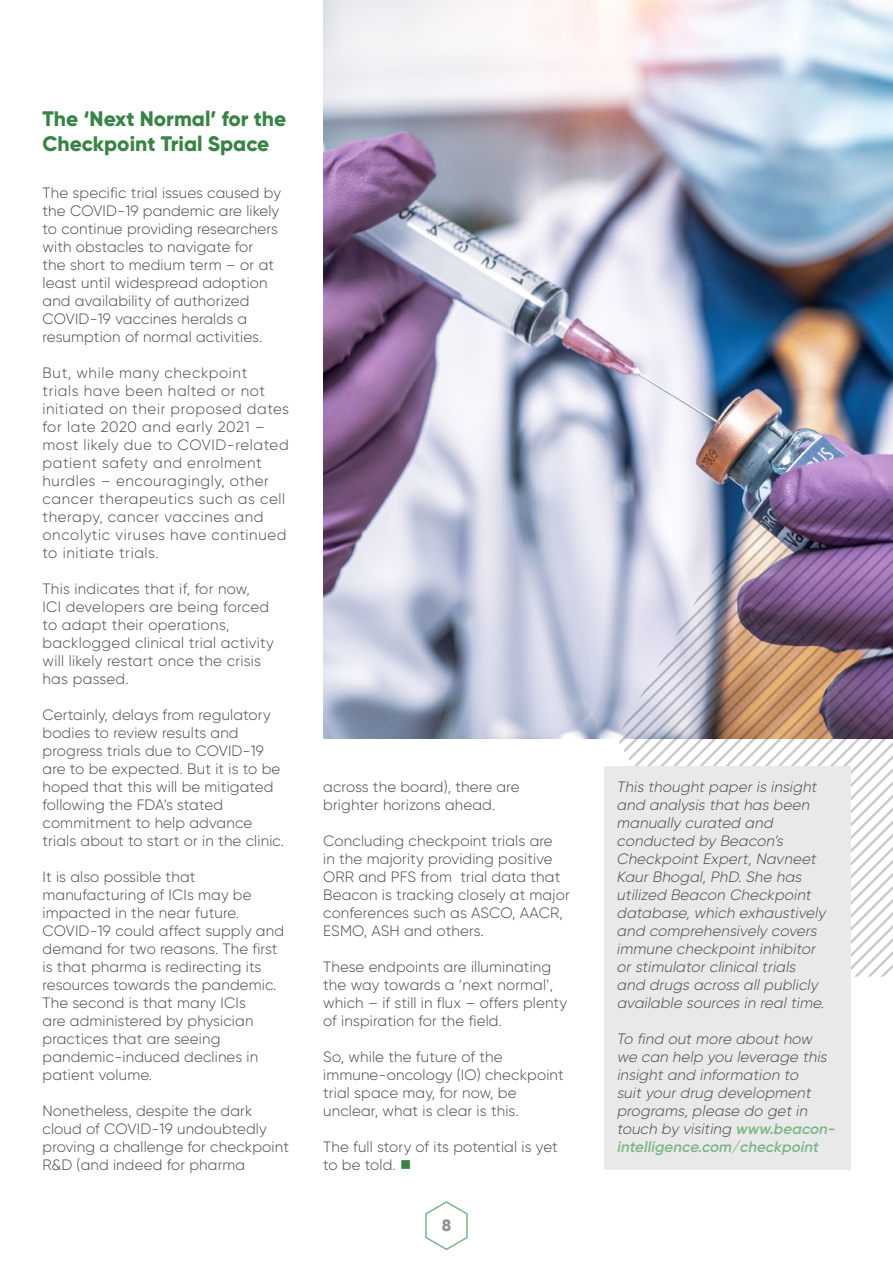
<style>
.page{position:relative;width:893px;height:1263px;background:#fff}
.page>*{position:absolute;margin:0;border:0;box-sizing:border-box;transform-origin:0 0}
.t1{font:800 21px/25.2px "Gilroy";color:#388345}
.t2{font:800 16.5px "Gilroy";color:#929292}
.t3{font:300 15px/18px "Gilroy";letter-spacing:.01em;color:#4a4a49}
.t4{font:italic 300 15px/18px "Gilroy";color:#4a4a49}
.t5{font:300 15px/18px "Gilroy";letter-spacing:.04em;color:#4a4a49}
.s1{color:#388345}
.s2{font-weight:600;color:#7bb687}
</style>
<div class="page">
<hr style="left:892px;top:0;width:1px;height:1263px;background:#929292">
<img style="left:323px;top:0;width:570px;height:738px">
<img style="left:617px;top:499px;width:276px;height:478px">
<div style="left:604px;top:766px;width:246px;height:404px;background:#e9e9e9"></div>
<svg style="left:425px;top:1201px;width:43px;height:50px"></svg>
<h1 class="t1" style="left:43px;top:106px;width:245px">The ‘Next Normal’ for the<br>Checkpoint Trial Space</h1>
<p class="t3" style="left:43px;top:184px;width:240px">The specific trial issues caused by the COVID-19 pandemic are likely to continue providing researchers with obstacles to navigate for<br>the short to medium term – or at least until widespread adoption and availability of authorized<br>COVID-19 vaccines heralds a resumption of normal activities.</p>
<p class="t5" style="left:43px;top:364px;width:248px">But, while many checkpoint<br>trials have been halted or not initiated on their proposed dates for late 2020 and early 2021 – most likely due to COVID-related patient safety and enrolment hurdles – encouragingly, other cancer therapeutics such as cell therapy, cancer vaccines and oncolytic viruses have continued to initiate trials.</p>
<p class="t3" style="left:43px;top:580px;width:233px">This indicates that if, for now,<br>ICI developers are being forced to adapt their operations, backlogged clinical trial activity will likely restart once the crisis has passed.</p>
<p class="t3" style="left:43px;top:706px;width:243px">Certainly, delays from regulatory bodies to review results and progress trials due to COVID-19 are to be expected. But it is to be hoped that this will be mitigated following the FDA’s stated commitment to help advance trials about to start or in the clinic.</p>
<p class="t3" style="left:43px;top:868px;width:243px">It is also possible that manufacturing of ICIs may be impacted in the near future.<br>COVID-19 could affect supply and demand for two reasons. The first is that pharma is redirecting its resources towards the pandemic.<br>The second is that many ICIs<br>are administered by physician practices that are seeing pandemic-induced declines in patient volume.</p>
<p class="t3" style="left:43px;top:1102px;width:248px">Nonetheless, despite the dark cloud of COVID-19 undoubtedly proving a challenge for checkpoint<br>R&amp;D (and indeed for pharma</p>
<p class="t3" style="left:323px;top:778px;width:198px">across the board), there are brighter horizons ahead.</p>
<p class="t3" style="left:323px;top:832px;width:248px">Concluding checkpoint trials are<br>in the majority providing positive<br>ORR and PFS from trial data that<br>Beacon is tracking closely at major conferences such as ASCO, AACR,<br>ESMO, ASH and others.</p>
<p class="t3" style="left:323px;top:958px;width:246px">These endpoints are illuminating the way towards a ‘next normal’, which – if still in flux – offers plenty of inspiration for the field.</p>
<p class="t3" style="left:323px;top:1048px;width:242px">So, while the future of the immune-oncology (IO) checkpoint trial space may, for now, be unclear, what is clear is this.</p>
<p class="t3" style="left:323px;top:1138px;width:236px">The full story of its potential is yet to be told. <span class="s1">■</span></p>
<p class="t2" style="left:442px;top:1215px;width:11px">8</p>
<p class="t4" style="left:617px;top:778px;width:213px">This thought paper is insight and analysis that has been manually curated and conducted by Beacon’s<br>Checkpoint Expert, Navneet<br>Kaur Bhogal, PhD. She has utilized Beacon Checkpoint database, which exhaustively and comprehensively covers immune checkpoint inhibitor or stimulator clinical trials and drugs across all publicly available sources in real time.</p>
<p class="t4" style="left:617px;top:1030px;width:223px">To find out more about how we can help you leverage this insight and information to<br>suit your drug development programs, please do get in touch by visiting <span class="s2">www.beacon&shy;intelligence.com/checkpoint</span></p>
</div>
